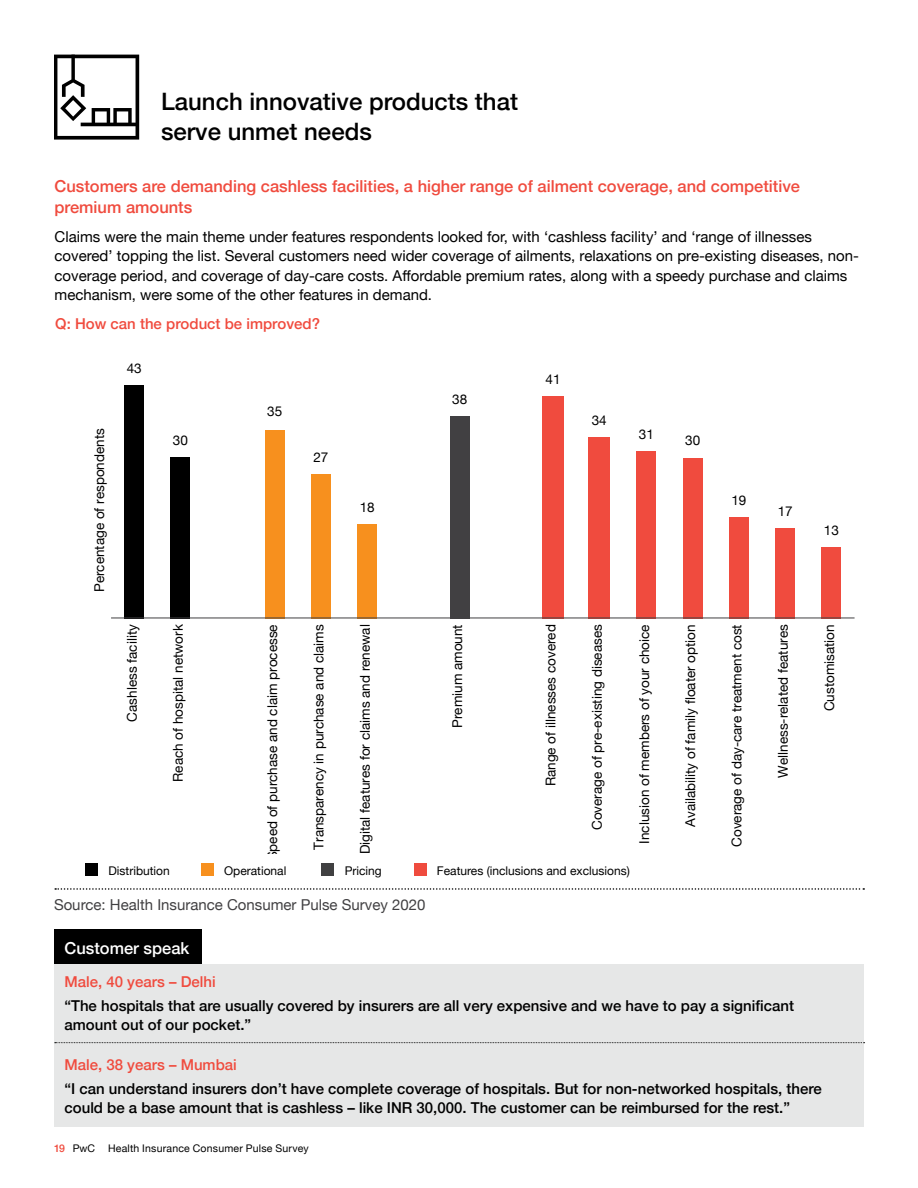
<style>
.page{position:relative;width:918px;height:1188px;background:#fff}
.page>*{position:absolute;margin:0;border:0;box-sizing:border-box;transform-origin:0 0}
.t1{font:500 24px/30px "Helvetica Neue";color:#000}
.t2{font:500 16.5px/21px "Helvetica Neue";color:#f04b3e}
.t3{font:500 16.5px "Helvetica Neue";color:#fff}
.t4{font:15px/19.5px "Helvetica Neue";color:#000}
.t5{font:500 15px/19.5px "Helvetica Neue";color:#000}
.t6{font:500 15px "Helvetica Neue";color:#f04b3e}
.t7{font:15px "Helvetica Neue";color:#414042}
.t8{font:13.5px "Helvetica Neue";color:#000}
.t9{font:12px "Helvetica Neue";color:#000}
.t10{font:10.5px "Helvetica Neue";letter-spacing:.02em;color:#000}
.s1{font-weight:500;color:#f04b3e}
</style>
<div class="page">
<div style="left:54px;top:964px;width:810px;height:162px;background:#e6e7e7"></div>
<div style="left:54px;top:930px;width:147px;height:34px;background:#000"></div>
<svg style="left:54px;top:54px;width:85px;height:86px"></svg>
<div style="left:124px;top:386px;width:20px;height:233px;background:#000"></div>
<div style="left:171px;top:457px;width:19px;height:162px;background:#000"></div>
<div style="left:265px;top:430px;width:19px;height:189px;background:#f7901e"></div>
<div style="left:311px;top:475px;width:20px;height:144px;background:#f7901e"></div>
<div style="left:357px;top:525px;width:20px;height:94px;background:#f7901e"></div>
<div style="left:450px;top:416px;width:19px;height:203px;background:#414042"></div>
<div style="left:542px;top:397px;width:22px;height:222px;background:#f04b3e"></div>
<div style="left:589px;top:437px;width:21px;height:182px;background:#f04b3e"></div>
<div style="left:637px;top:452px;width:19px;height:167px;background:#f04b3e"></div>
<div style="left:683px;top:459px;width:19px;height:160px;background:#f04b3e"></div>
<div style="left:729px;top:517px;width:20px;height:102px;background:#f04b3e"></div>
<div style="left:775px;top:528px;width:20px;height:91px;background:#f04b3e"></div>
<div style="left:822px;top:548px;width:19px;height:71px;background:#f04b3e"></div>
<hr style="left:111px;top:618px;width:744px;height:1px;background:#414042">
<div style="left:86px;top:864px;width:12px;height:12px;background:#000"></div>
<div style="left:201px;top:864px;width:12px;height:12px;background:#f7901e"></div>
<div style="left:322px;top:864px;width:12px;height:12px;background:#404041"></div>
<div style="left:414px;top:864px;width:12px;height:12px;background:#ef4b3e"></div>
<svg style="left:55px;top:888px;width:809px;height:2px"></svg>
<svg style="left:55px;top:1042px;width:810px;height:1px"></svg>
<h1 class="t1" style="left:161px;top:84px;width:358px">Launch innovative products that serve unmet needs</h1>
<p class="t2" style="left:55px;top:174px;width:747px">Customers are demanding cashless facilities, a higher range of ailment coverage, and competitive premium amounts</p>
<p class="t4" style="left:55px;top:228px;width:806px">Claims were the main theme under features respondents looked for, with ‘cashless facility’ and ‘range of illnesses covered’ topping the list. Several customers need wider coverage of ailments, relaxations on pre-existing diseases, non&shy;coverage period, and coverage of day-care costs. Affordable premium rates, along with a speedy purchase and claims mechanism, were some of the other features in demand.</p>
<p class="t6" style="left:55px;top:312px;width:266px">Q: How can the product be improved?</p>
<p class="t8" style="left:127px;top:359px;width:17px">43</p>
<p class="t8" style="left:90px;top:592px;width:165px;rotate:-90deg">Percentage of respondents</p>
<p class="t8" style="left:173px;top:430px;width:17px">30</p>
<p class="t8" style="left:267px;top:402px;width:17px">35</p>
<p class="t8" style="left:313px;top:448px;width:17px">27</p>
<p class="t8" style="left:360px;top:498px;width:17px">18</p>
<p class="t8" style="left:452px;top:389px;width:17px">38</p>
<p class="t8" style="left:546px;top:370px;width:17px">41</p>
<p class="t8" style="left:592px;top:410px;width:17px">34</p>
<p class="t8" style="left:639px;top:425px;width:17px">31</p>
<p class="t8" style="left:685px;top:430px;width:17px">30</p>
<p class="t8" style="left:731px;top:490px;width:17px">19</p>
<p class="t8" style="left:778px;top:501px;width:17px">17</p>
<p class="t8" style="left:824px;top:521px;width:17px">13</p>
<p class="t8" style="left:122px;top:722px;width:99px;rotate:-90deg">Cashless facility</p>
<p class="t8" style="left:168px;top:782px;width:159px;rotate:-90deg">Reach of hospital network</p>
<p class="t8" style="left:263px;top:860px;width:238px;rotate:-90deg">Speed of purchase and claim processe</p>
<p class="t8" style="left:309px;top:850px;width:227px;rotate:-90deg">Transparency in purchase and claims</p>
<p class="t8" style="left:355px;top:854px;width:231px;rotate:-90deg">Digital features for claims and renewal</p>
<p class="t8" style="left:448px;top:728px;width:105px;rotate:-90deg">Premium amount</p>
<p class="t8" style="left:541px;top:786px;width:163px;rotate:-90deg">Range of illnesses covered</p>
<p class="t8" style="left:587px;top:830px;width:207px;rotate:-90deg">Coverage of pre-existing diseases</p>
<p class="t8" style="left:634px;top:844px;width:221px;rotate:-90deg">Inclusion of members of your choice</p>
<p class="t8" style="left:681px;top:827px;width:204px;rotate:-90deg">Availability of family floater option</p>
<p class="t8" style="left:727px;top:847px;width:224px;rotate:-90deg">Coverage of day-care treatment cost</p>
<p class="t8" style="left:773px;top:778px;width:155px;rotate:-90deg">Wellness-related features</p>
<p class="t8" style="left:819px;top:711px;width:89px;rotate:-90deg">Customisation</p>
<p class="t9" style="left:109px;top:862px;width:63px">Distribution</p>
<p class="t9" style="left:224px;top:862px;width:64px">Operational</p>
<p class="t9" style="left:345px;top:862px;width:39px">Pricing</p>
<p class="t9" style="left:437px;top:862px;width:194px">Features (inclusions and exclusions)</p>
<p class="t7" style="left:54px;top:894px;width:373px">Source: Health Insurance Consumer Pulse Survey 2020</p>
<p class="t3" style="left:64px;top:934px;width:127px">Customer speak</p>
<p class="t6" style="left:64px;top:969px;width:153px">Male, 40 years – Delhi</p>
<p class="t5" style="left:64px;top:994px;width:731px">“The hospitals that are usually covered by insurers are all very expensive and we have to pay a significant amount out of our pocket.”</p>
<p class="t6" style="left:64px;top:1053px;width:174px">Male, 38 years – Mumbai</p>
<p class="t5" style="left:64px;top:1077px;width:759px">“I can understand insurers don’t have complete coverage of hospitals. But for non-networked hospitals, there could be a base amount that is cashless – like INR 30,000. The customer can be reimbursed for the rest.”</p>
<p class="t10" style="left:54px;top:1141px;width:256px"><span class="s1">19</span> PwC Health Insurance Consumer Pulse Survey</p>
</div>
